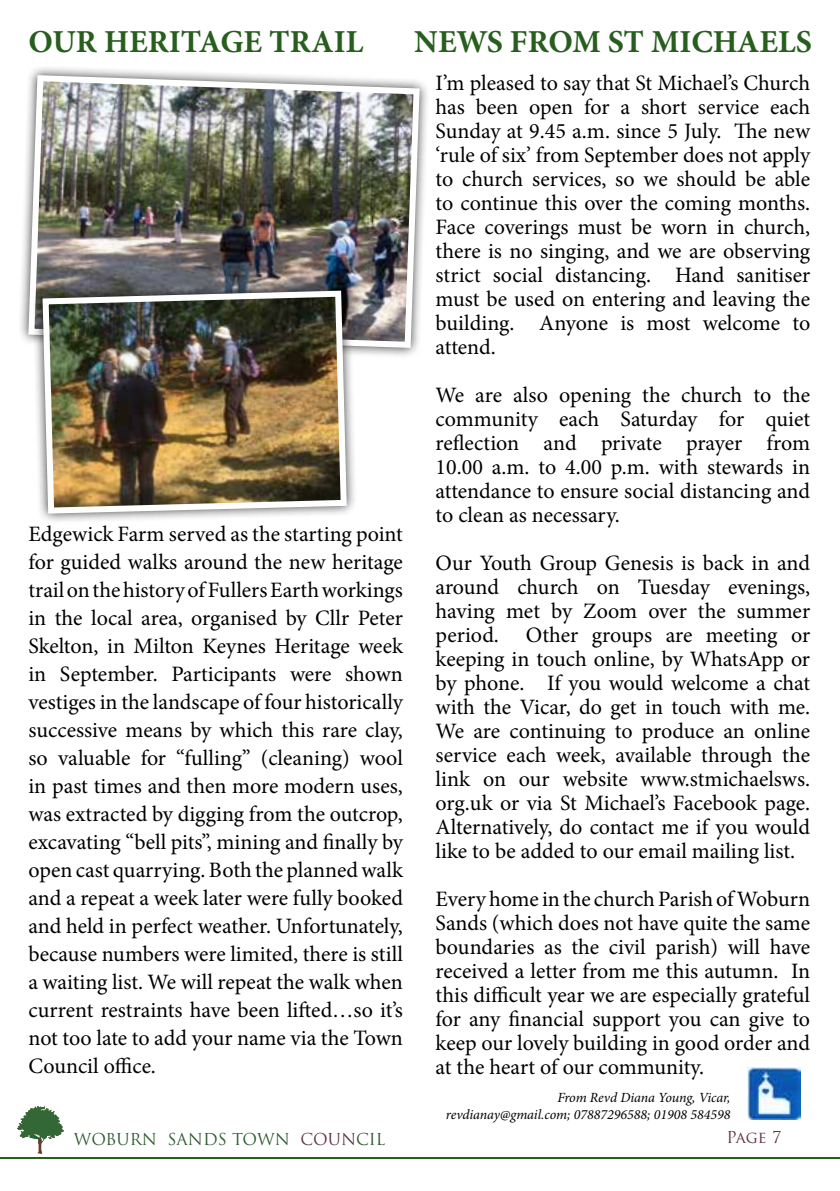
<style>
.page{position:relative;width:840px;height:1191px;background:#fff}
.page>*{position:absolute;margin:0;border:0;box-sizing:border-box;transform-origin:0 0}
.t1{font:700 32px "Minion Pro";color:#275e1e}
.t2{font:22px/24px "Minion Pro";letter-spacing:-.005em;color:#000;text-align:justify}
.t3{font:16px "Trajan Pro";color:#2c5a2e}
.t4{font:16px "Trajan Pro";color:#5d353f}
.t5{font:italic 14px/16.8px "Minion Pro";letter-spacing:-.005em;color:#000;text-align:right}
.s1{color:#5d353f}
.s2{font-family:"Times New Roman";font-weight:700;color:#fff}
</style>
<div class="page">
<svg style="left:17px;top:1106px;width:47px;height:47px"></svg>
<hr style="left:0;top:1157px;width:839px;height:2px;background:#275e1e">
<div style="left:18px;top:65px;width:412px;height:294px;background:#000;opacity:.75"></div>
<img style="left:25px;top:72px;width:397px;height:279px">
<img style="left:747px;top:1068px;width:52px;height:51px">
<div style="left:32px;top:280px;width:325px;height:244px;background:#000;opacity:.75"></div>
<img style="left:39px;top:287px;width:310px;height:230px">
<h1 class="t1" style="left:28px;top:19px;width:336px">OUR HERITAGE TRAIL</h1>
<p class="t2" style="left:28px;top:519px;width:376px;line-height:28px">Edgewick Farm served as the starting point for guided walks around the new heritage trail on the history of Fullers Earth workings in the local area, organised by Cllr Peter Skelton, in Milton Keynes Heritage week in September. Participants were shown vestiges in the landscape of four historically successive means by which this rare clay, so valuable for “fulling” (cleaning) wool in past times and then more modern uses, was extracted by digging from the outcrop, excavating “bell pits”, mining and finally by open cast quarrying. Both the planned walk and a repeat a week later were fully booked and held in perfect weather. Unfortunately, because numbers were limited, there is still a waiting list. We will repeat the walk when current restraints have been lifted…so it’s not too late to add your name via the Town Council office.</p>
<h1 class="t1" style="left:414px;top:19px;width:399px">NEWS FROM ST MICHAELS</h1>
<p class="t2" style="left:435px;top:71px;width:376px">I’m pleased to say that St Michael’s Church has been open for a short service each Sunday at 9.45 a.m. since 5 July. The new ‘rule of six’ from September does not apply to church services, so we should be able to continue this over the coming months.<br>Face coverings must be worn in church, there is no singing, and we are observing strict social distancing. Hand sanitiser must be used on entering and leaving the building. Anyone is most welcome to attend.</p>
<p class="t2" style="left:435px;top:383px;width:376px">We are also opening the church to the community each Saturday for quiet reflection and private prayer from 10.00 a.m. to 4.00 p.m. with stewards in attendance to ensure social distancing and to clean as necessary.</p>
<p class="t2" style="left:435px;top:551px;width:376px">Our Youth Group Genesis is back in and around church on Tuesday evenings, having met by Zoom over the summer period. Other groups are meeting or keeping in touch online, by WhatsApp or by phone. If you would welcome a chat with the Vicar, do get in touch with me.<br>We are continuing to produce an online service each week, available through the link on our website www.stmichaelsws. org.uk or via St Michael’s Facebook page.<br>Alternatively, do contact me if you would like to be added to our email mailing list.</p>
<p class="t2" style="left:435px;top:887px;width:376px">Every home in the church Parish of Woburn Sands (which does not have quite the same boundaries as the civil parish) will have received a letter from me this autumn. In this difficult year we are especially grateful for any financial support you can give to keep our lovely building in good order and at the heart of our community.</p>
<p class="t5" style="left:445px;top:1089px;width:286px">From Revd Diana Young, Vicar, revdianay@gmail.com; 07887296588; 01908 584598</p>
<p class="t3" style="left:74px;top:1128px;width:313px">WOBURN SANDS TOWN <span class="s1">COUN</span>CIL</p>
<p class="t4" style="left:726px;top:1127px;width:68px">Page 7 <span class="s2">2</span></p>
</div>
